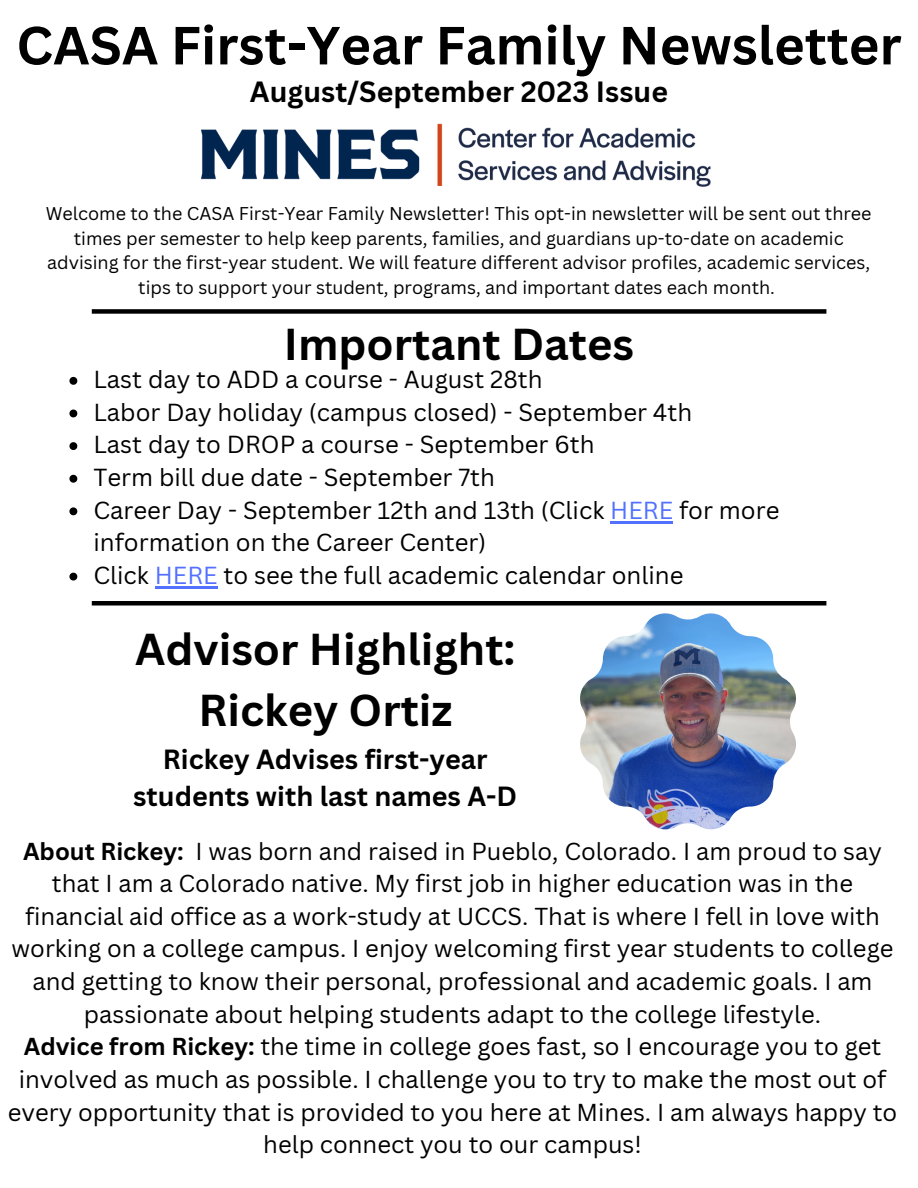
<style>
.page{position:relative;width:918px;height:1188px;background:#fff}
.page>*{position:absolute;margin:0;border:0;box-sizing:border-box;transform-origin:0 0}
.t1{font:700 52.5px "Canva Sans";color:#000}
.t2{font:700 43.5px "Canva Sans";color:#000}
.t3{font:700 28.5px "Canva Sans";color:#000}
.t4{font:700 27px/37.2px "Canva Sans";color:#000;text-align:center}
.t5{font:24px/32.7px "Canva Sans";color:#000}
.t6{font:23.85px/32.7px "Canva Sans";color:#000;text-align:center}
.t7{font:18px/24.8px "Canva Sans";color:#000;text-align:center}
.s1{color:#5271ff}
.s2{font-weight:700}
</style>
<div class="page">
<img style="left:201px;top:123px;width:510px;height:64px">
<div style="left:92px;top:309px;width:734px;height:5px;background:#000"></div>
<div style="left:92px;top:601px;width:734px;height:5px;background:#000"></div>
<svg style="left:69px;top:377px;width:8px;height:8px"></svg>
<svg style="left:69px;top:410px;width:8px;height:7px"></svg>
<svg style="left:69px;top:442px;width:8px;height:8px"></svg>
<svg style="left:69px;top:475px;width:8px;height:8px"></svg>
<svg style="left:69px;top:507px;width:8px;height:8px"></svg>
<hr style="left:610px;top:521px;width:63px;height:2px;background:#5271ff">
<svg style="left:69px;top:573px;width:8px;height:8px"></svg>
<hr style="left:155px;top:586px;width:63px;height:2px;background:#5271ff">
<img style="left:580px;top:613px;width:216px;height:216px">
<p class="t1" style="left:16px;top:8px;width:887px">CASA First-Year Family Newsletter</p>
<p class="t3" style="left:250px;top:72px;width:420px">August/September 2023 Issue</p>
<p class="t7" style="left:46px;top:201px;width:827px">Welcome to the CASA First-Year Family Newsletter! This opt-in newsletter will be sent out three times per semester to help keep parents, families, and guardians up-to-date on academic advising for the first-year student. We will feature different advisor profiles, academic services, tips to support your student, programs, and important dates each month.</p>
<p class="t2" style="left:284px;top:314px;width:352px">Important Dates</p>
<p class="t5" style="left:93px;top:363px;width:451px">Last day to ADD a course - August 28th</p>
<p class="t5" style="left:93px;top:395px;width:600px">Labor Day holiday (campus closed) - September 4th</p>
<p class="t5" style="left:93px;top:428px;width:503px">Last day to DROP a course - September 6th</p>
<p class="t5" style="left:93px;top:460px;width:403px">Term bill due date - September 7th</p>
<p class="t5" style="left:93px;top:493px;width:688px">Career Day - September 12th and 13th (Click <span class="s1">HERE</span> for more information on the Career Center)</p>
<p class="t5" style="left:93px;top:558px;width:592px">Click <span class="s1">HERE</span> to see the full academic calendar online</p>
<p class="t2" style="left:135px;top:619px;width:382px">Advisor Highlight:</p>
<p class="t2" style="left:198px;top:680px;width:256px">Rickey Ortiz</p>
<p class="t4" style="left:133px;top:740px;width:385px">Rickey Advises first-year students with last names A-D</p>
<p class="t6" style="left:12px;top:834px;width:883px"><span class="s2">About Rickey:</span> I was born and raised in Pueblo, Colorado. I am proud to say that I am a Colorado native. My first job in higher education was in the financial aid office as a work-study at UCCS. That is where I fell in love with working on a college campus. I enjoy welcoming first year students to college and getting to know their personal, professional and academic goals. I am passionate about helping students adapt to the college lifestyle.</p>
<p class="t6" style="left:8px;top:1030px;width:891px"><span class="s2">Advice from Rickey:</span> the time in college goes fast, so I encourage you to get involved as much as possible. I challenge you to try to make the most out of every opportunity that is provided to you here at Mines. I am always happy to help connect you to our campus!</p>
</div>
